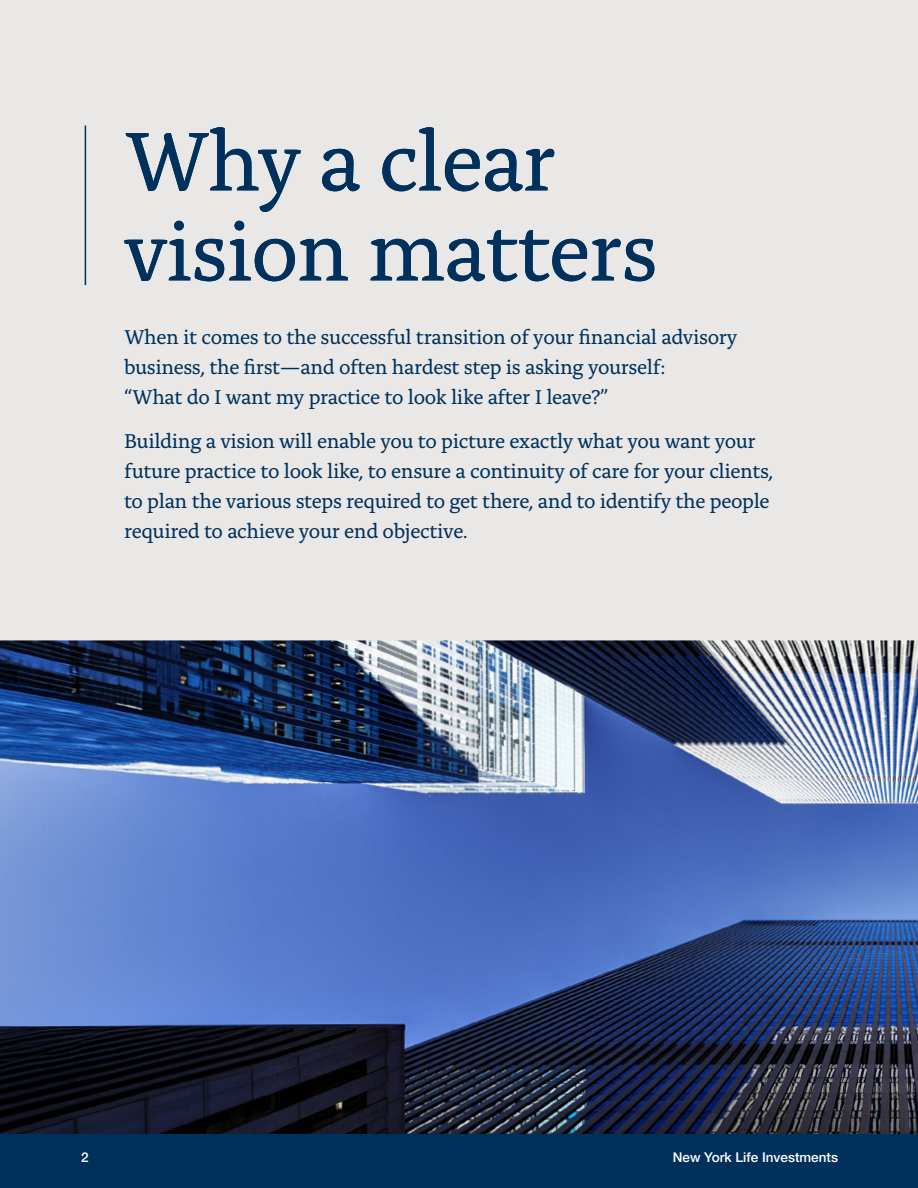
<style>
.page{position:relative;width:918px;height:1188px;background:#fff}
.page>*{position:absolute;margin:0;border:0;box-sizing:border-box;transform-origin:0 0}
.t1{font:87px/90px "Alda Pro";letter-spacing:-.02em;color:#00315c}
.t2{font:21px/30px "Alda Pro";letter-spacing:-.02em;color:#00315c}
.t3{font:500 13.5px "Helvetica Neue LT Std";color:#fff}
</style>
<div class="page">
<div style="left:0;top:1134px;width:918px;height:54px;background:#00315c"></div>
<div style="left:0;top:0;width:918px;height:1134px;background:#e9e8e6"></div>
<img style="left:0;top:640px;width:918px;height:494px">
<hr style="left:85px;top:126px;width:1px;height:159px;background:#00315c">
<p class="t1" style="left:124px;top:110px;width:536px">Why a clear vision matters</p>
<p class="t2" style="left:124px;top:321px;width:615px">When it comes to the successful transition of your financial advisory business, the first—and often hardest step is asking yourself:<br>“What do I want my practice to look like after I leave?”</p>
<p class="t2" style="left:124px;top:424px;width:651px">Building a vision will enable you to picture exactly what you want your future practice to look like, to ensure a continuity of care for your clients, to plan the various steps required to get there, and to identify the people required to achieve your end objective.</p>
<p class="t3" style="left:81px;top:1149px;width:9px">2</p>
<p class="t3" style="left:673px;top:1149px;width:167px">New York Life Investments</p>
</div>
